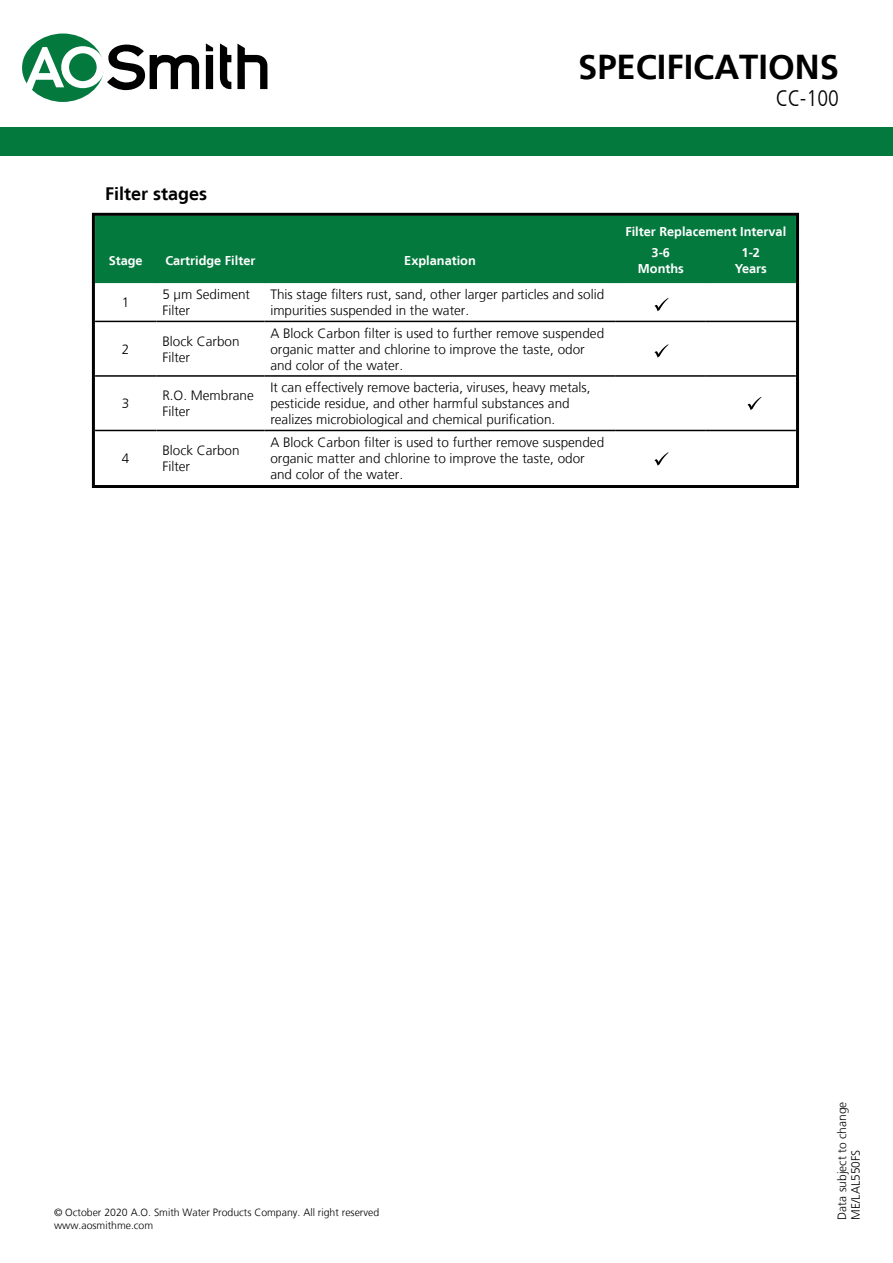
<style>
.page{position:relative;width:893px;height:1263px;background:#fff}
.page>*{position:absolute;margin:0;border:0;box-sizing:border-box;transform-origin:0 0}
.t1{font:700 34.5px "Frutiger LT";color:#000}
.t2{font:300 condensed 22.5px "Frutiger LT";color:#000}
.t3{font:700 18px "Frutiger LT";color:#000}
.t4{font:300 13.5px/16.2px "Frutiger LT";color:#000}
.t5{font:700 12.75px/15.3px "Frutiger LT";color:#fff;text-align:center}
.t6{font:300 12px/13.5px "Frutiger LT";color:#000}
.t7{font:300 10.5px/12.6px "Frutiger LT";color:#000}
</style>
<div class="page">
<div style="left:0;top:127px;width:893px;height:29px;background:#03793e"></div>
<svg style="left:237px;top:44px;width:30px;height:45px"></svg>
<svg style="left:220px;top:44px;width:11px;height:45px"></svg>
<svg style="left:206px;top:44px;width:7px;height:45px"></svg>
<div style="left:22px;top:34px;width:82px;height:68px;background:#03793e;border-radius:50%"></div>
<svg style="left:25px;top:45px;width:174px;height:45px"></svg>
<div style="left:96px;top:217px;width:699px;height:66px;background:#03793e"></div>
<hr style="left:95px;top:237px;width:61px;height:1px;background:#03793e">
<hr style="left:156px;top:237px;width:108px;height:1px;background:#03793e">
<hr style="left:264px;top:237px;width:352px;height:1px;background:#03793e">
<hr style="left:616px;top:237px;width:90px;height:1px;background:#03793e">
<hr style="left:706px;top:237px;width:90px;height:1px;background:#03793e">
<hr style="left:95px;top:321px;width:61px;height:1px;background:#000">
<hr style="left:156px;top:321px;width:108px;height:1px;background:#000">
<hr style="left:264px;top:321px;width:352px;height:1px;background:#000">
<hr style="left:616px;top:321px;width:90px;height:1px;background:#000">
<hr style="left:706px;top:321px;width:90px;height:1px;background:#000">
<hr style="left:95px;top:375px;width:61px;height:2px;background:#000">
<svg style="left:156px;top:217px;width:1px;height:20px"></svg>
<hr style="left:156px;top:238px;width:1px;height:45px;background:#03793e">
<svg style="left:264px;top:217px;width:1px;height:20px"></svg>
<hr style="left:264px;top:238px;width:1px;height:45px;background:#03793e">
<hr style="left:616px;top:238px;width:1px;height:45px;background:#03793e">
<hr style="left:706px;top:238px;width:1px;height:45px;background:#03793e">
<hr style="left:156px;top:375px;width:108px;height:2px;background:#000">
<hr style="left:264px;top:375px;width:352px;height:2px;background:#000">
<hr style="left:616px;top:375px;width:90px;height:2px;background:#000">
<hr style="left:706px;top:375px;width:90px;height:2px;background:#000">
<svg style="left:616px;top:217px;width:1px;height:20px"></svg>
<hr style="left:95px;top:430px;width:61px;height:1px;background:#000">
<hr style="left:156px;top:430px;width:108px;height:1px;background:#000">
<hr style="left:264px;top:430px;width:352px;height:1px;background:#000">
<hr style="left:616px;top:430px;width:90px;height:1px;background:#000">
<hr style="left:706px;top:430px;width:90px;height:1px;background:#000">
<div style="left:92px;top:213px;width:707px;height:275px;border:3px solid #000"></div>
<svg style="left:654px;top:298px;width:14px;height:13px"></svg>
<svg style="left:654px;top:452px;width:14px;height:14px"></svg>
<svg style="left:747px;top:397px;width:14px;height:13px"></svg>
<svg style="left:654px;top:344px;width:14px;height:14px"></svg>
<h3 class="t3" style="left:105px;top:183px;width:104px">Filter stages</h3>
<h1 class="t1" style="left:578px;top:47px;width:262px">SPECIFICATIONS</h1>
<h2 class="t2" style="left:776px;top:86px;width:65px">CC-100</h2>
<p class="t5" style="left:625px;top:224px;width:162px">Filter Replacement Interval</p>
<p class="t5" style="left:109px;top:253px;width:36px">Stage</p>
<p class="t5" style="left:165px;top:253px;width:91px">Cartridge Filter</p>
<p class="t5" style="left:404px;top:253px;width:73px">Explanation</p>
<p class="t5" style="left:638px;top:245px;width:48px">3-6<br>Months</p>
<p class="t5" style="left:735px;top:245px;width:34px">1-2<br>Years</p>
<p class="t4" style="left:122px;top:295px;width:9px">1</p>
<p class="t4" style="left:162px;top:287px;width:89px">5 µm Sediment<br>Filter</p>
<p class="t4" style="left:270px;top:287px;width:335px">This stage filters rust, sand, other larger particles and solid impurities suspended in the water.</p>
<p class="t4" style="left:122px;top:341px;width:9px">2</p>
<p class="t4" style="left:162px;top:333px;width:79px">Block Carbon<br>Filter</p>
<p class="t4" style="left:270px;top:325px;width:335px">A Block Carbon filter is used to further remove suspended organic matter and chlorine to improve the taste, odor and color of the water.</p>
<p class="t4" style="left:122px;top:396px;width:9px">3</p>
<p class="t4" style="left:162px;top:388px;width:93px">R.O. Membrane<br>Filter</p>
<p class="t4" style="left:270px;top:379px;width:322px">It can effectively remove bacteria, viruses, heavy metals, pesticide residue, and other harmful substances and realizes microbiological and chemical purification.</p>
<p class="t4" style="left:122px;top:450px;width:9px">4</p>
<p class="t4" style="left:162px;top:442px;width:79px">Block Carbon<br>Filter</p>
<p class="t4" style="left:270px;top:434px;width:335px">A Block Carbon filter is used to further remove suspended organic matter and chlorine to improve the taste, odor and color of the water.</p>
<p class="t7" style="left:54px;top:1206px;width:327px">© October 2020 A.O. Smith Water Products Company. All right reserved www.aosmithme.com</p>
<p class="t6" style="left:835px;top:1220px;width:120px;rotate:-90deg">Data subject to change<br>ME/LAL550FS</p>
</div>
